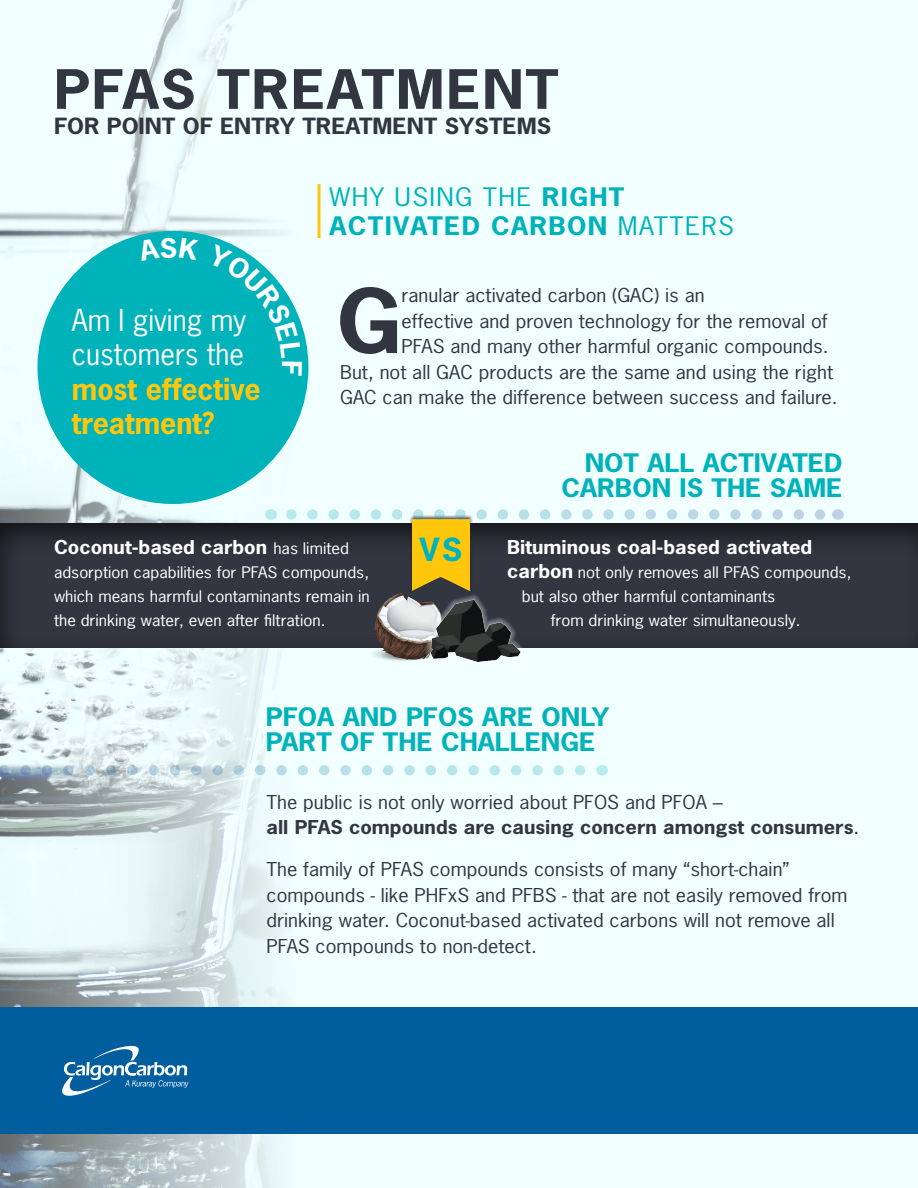
<style>
.page{position:relative;width:918px;height:1188px;background:#f1ffff}
.page>*{position:absolute;margin:0;border:0;box-sizing:border-box;transform-origin:0 0}
.t1{font:700 83.55px "News Gothic Std";color:#323640;scale:1.12 1}
.t2{font:700 51px "News Gothic Std";letter-spacing:.03em;color:#323640;scale:1.12 1}
.t3{font:700 30px "News Gothic Std";color:#00b2b9;scale:1.12 1}
.t4{font:28.5px/34.2px "News Gothic Std";color:#fff}
.t5{font:700 24px/25.5px "News Gothic Std";color:#00b2b9;scale:1.12 1}
.t6{font:700 24px "News Gothic Std";letter-spacing:.05em;color:#00b2b9;scale:1.12 1}
.t7{font:24px "News Gothic Std";letter-spacing:.05em;color:#00b2b9;scale:1.12 1}
.t8{font:700 21px "News Gothic Std";color:#323640;scale:1.12 1}
.t9{font:18px/25.5px "News Gothic Std";color:#323640;scale:1.12 1}
.t10{font:700 18px "News Gothic Std";color:#fff;scale:1.12 1}
.t11{font:700 18px "News Gothic Std";color:#323640;scale:1.12 1}
.t12{font:15px/24px "News Gothic Std";color:#fff;text-align:justify;scale:1.12 1}
.s1{font-weight:700;color:#fec70c}
.s2{font-weight:700}
.s3{font-weight:400}
.s4{font-weight:400;font-size:15px}
.s5{font-weight:700;font-size:18px}
</style>
<div class="page">
<img style="left:0;top:0;width:321px;height:1188px">
<div style="left:223px;top:662px;width:425px;height:135px;background:#f1ffff"></div>
<div style="left:180px;top:703px;width:738px;height:343px;background:#fff;opacity:.75"></div>
<div style="left:0;top:517px;width:918px;height:132px;background:#231f20;opacity:.75"></div>
<div style="left:37px;top:231px;width:271px;height:273px;background:#00b2b9;border-radius:50%"></div>
<img style="left:370px;top:593px;width:41px;height:68px">
<svg style="left:291px;top:509px;width:536px;height:84px;background:#595b56"></svg>
<img style="left:411px;top:567px;width:114px;height:95px">
<div style="left:0;top:1008px;width:918px;height:126px;background:#005e9e"></div>
<svg style="left:0;top:765px;width:580px;height:11px"></svg>
<svg style="left:62px;top:1046px;width:127px;height:50px"></svg>
<hr style="left:318px;top:184px;width:3px;height:54px;background:#fec70c">
<svg style="left:231px;top:244px;width:71px;height:82px"></svg>
<p class="t2" style="left:54px;top:56px;width:452px">PFAS TREATMENT</p>
<p class="t8" style="left:54px;top:112px;width:445px">FOR POINT OF ENTRY TREATMENT SYSTEMS</p>
<p class="t4" style="left:72px;top:303px;width:190px">Am I giving my customers the <span class="s1">most effective treatment?</span></p>
<p class="t7" style="left:330px;top:181px;width:265px">WHY USING THE <span class="s2">RIGHT</span></p>
<p class="t6" style="left:330px;top:210px;width:363px">ACTIVATED CARBON <span class="s3">MATTERS</span></p>
<p class="t1" style="left:337px;top:266px;width:59px">G</p>
<p class="t9" style="left:401px;top:282px;width:272px">ranular activated carbon (GAC) is an</p>
<p class="t9" style="left:401px;top:308px;width:382px">effective and proven technology for the removal of</p>
<p class="t9" style="left:401px;top:333px;width:383px">PFAS and many other harmful organic compounds.</p>
<p class="t9" style="left:340px;top:359px;width:442px">But, not all GAC products are the same and using the right</p>
<p class="t9" style="left:340px;top:384px;width:446px">GAC can make the difference between success and failure.</p>
<p class="t5" style="left:562px;top:450px;width:252px;text-align:right">NOT ALL ACTIVATED<br>CARBON IS THE SAME</p>
<p class="t10" style="left:54px;top:535px;width:265px">Coconut-based carbon <span class="s4">has limited</span></p>
<p class="t12" style="left:54px;top:560px;width:283px">adsorption capabilities for PFAS compounds, which means harmful contaminants remain in the drinking water, even after filtration.</p>
<p class="t3" style="left:420px;top:530px;width:40px">VS</p>
<p class="t10" style="left:507px;top:535px;width:274px">Bituminous coal-based activated</p>
<p class="t12" style="left:507px;top:560px;width:309px"><span class="s5">carbon</span> not only removes all PFAS compounds,</p>
<p class="t12" style="left:522px;top:584px;width:228px">but also other harmful contaminants</p>
<p class="t12" style="left:551px;top:608px;width:225px">from drinking water simultaneously.</p>
<p class="t5" style="left:266px;top:704px;width:308px">PFOA AND PFOS ARE ONLY<br>PART OF THE CHALLENGE</p>
<p class="t9" style="left:267px;top:789px;width:409px">The public is not only worried about PFOS and PFOA –</p>
<p class="t11" style="left:267px;top:816px;width:531px">all PFAS compounds are causing concern amongst consumers<span class="s3">.</span></p>
<p class="t9" style="left:267px;top:857px;width:469px">The family of PFAS compounds consists of many “short-chain”</p>
<p class="t9" style="left:267px;top:882px;width:520px">compounds - like PHFxS and PFBS - that are not easily removed from drinking water. Coconut-based activated carbons will not remove all<br>PFAS compounds to non-detect.</p>
</div>
